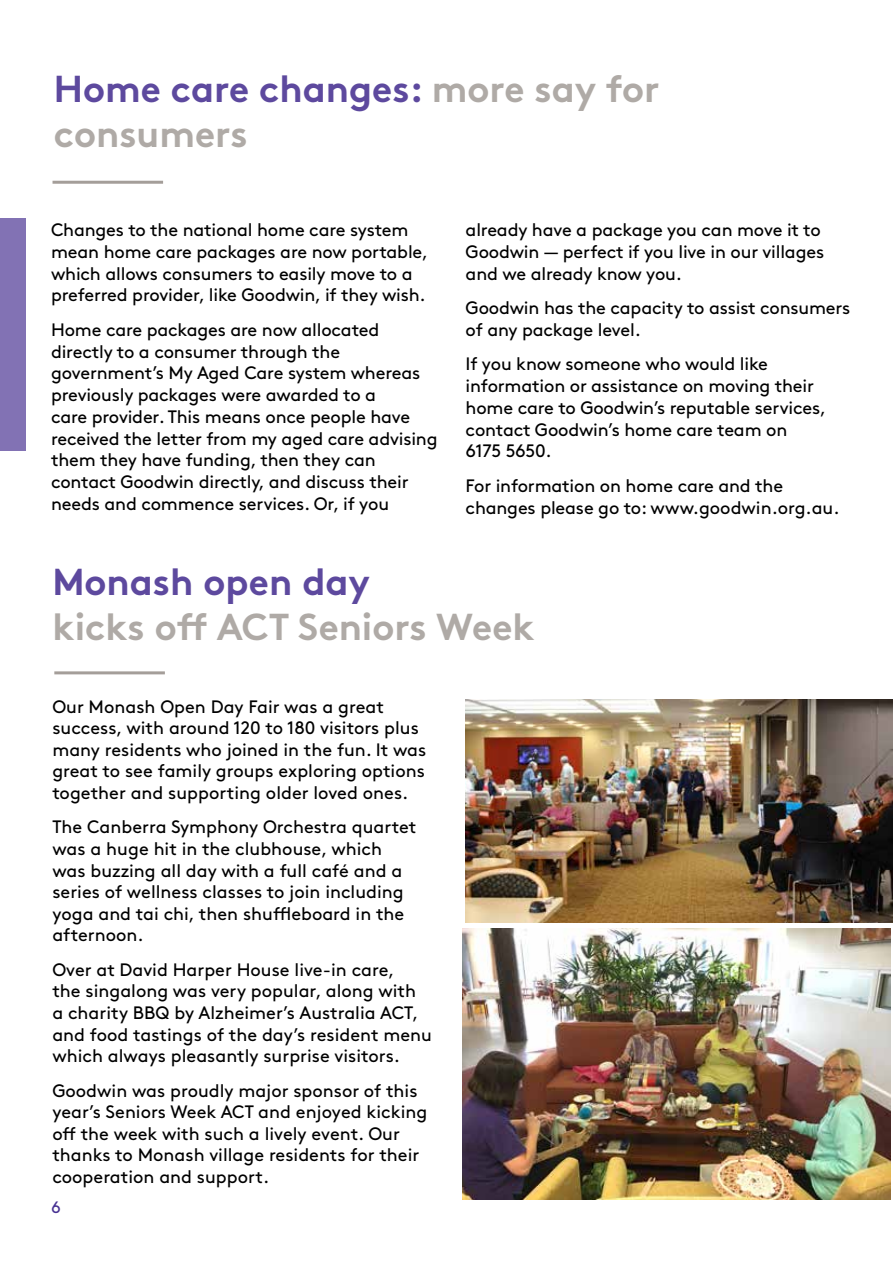
<style>
.page{position:relative;width:893px;height:1263px;background:#fff}
.page>*{position:absolute;margin:0;border:0;box-sizing:border-box;transform-origin:0 0}
.t1{font:700 37.5px/45px "Brown Std";color:#afaaa6}
.t2{font:700 37.5px "Brown Std";color:#5d499e}
.t3{font:18px/21.8px "Brown Std";letter-spacing:-.01em;color:#000}
.t4{font:16.5px "Brown Std";color:#473192}
.s1{color:#5d499e}
</style>
<div class="page">
<hr style="left:53px;top:181px;width:110px;height:3px;background:#a49e99">
<img style="left:466px;top:699px;width:426px;height:223px">
<hr style="left:54px;top:671px;width:111px;height:3px;background:#a49e99">
<img style="left:462px;top:929px;width:429px;height:270px">
<div style="left:0;top:218px;width:25px;height:233px;background:#8272b4"></div>
<h1 class="t1" style="left:54px;top:66px;width:607px"><span class="s1">Home care changes:</span> more say for consumers</h1>
<p class="t3" style="left:51px;top:219px;width:379px">Changes to the national home care system mean home care packages are now portable, which allows consumers to easily move to a preferred provider, like Goodwin, if they wish.</p>
<p class="t3" style="left:51px;top:319px;width:388px">Home care packages are now allocated directly to a consumer through the government’s My Aged Care system whereas previously packages were awarded to a<br>care provider. This means once people have received the letter from my aged care advising them they have funding, then they can contact Goodwin directly, and discuss their needs and commence services. Or, if you</p>
<p class="t3" style="left:466px;top:219px;width:360px">already have a package you can move it to<br>Goodwin — perfect if you live in our villages and we already know you.</p>
<p class="t3" style="left:466px;top:297px;width:386px">Goodwin has the capacity to assist consumers of any package level.</p>
<p class="t3" style="left:466px;top:353px;width:362px">If you know someone who would like information or assistance on moving their home care to Goodwin’s reputable services, contact Goodwin’s home care team on 6175 5650.</p>
<p class="t3" style="left:466px;top:475px;width:375px">For information on home care and the changes please go to: www.goodwin.org.au.</p>
<h1 class="t2" style="left:52px;top:559px;width:319px">Monash open day</h1>
<h1 class="t1" style="left:52px;top:605px;width:484px">kicks off ACT Seniors Week</h1>
<p class="t3" style="left:52px;top:696px;width:375px">Our Monash Open Day Fair was a great success, with around 120 to 180 visitors plus many residents who joined in the fun. It was great to see family groups exploring options together and supporting older loved ones.</p>
<p class="t3" style="left:52px;top:816px;width:366px">The Canberra Symphony Orchestra quartet was a huge hit in the clubhouse, which was buzzing all day with a full café and a series of wellness classes to join including yoga and tai chi, then shuffleboard in the afternoon.</p>
<p class="t3" style="left:52px;top:959px;width:381px">Over at David Harper House live-in care,<br>the singalong was very popular, along with<br>a charity BBQ by Alzheimer’s Australia ACT, and food tastings of the day’s resident menu which always pleasantly surprise visitors.</p>
<p class="t3" style="left:52px;top:1080px;width:376px">Goodwin was proudly major sponsor of this year’s Seniors Week ACT and enjoyed kicking off the week with such a lively event. Our thanks to Monash village residents for their cooperation and support.</p>
<p class="t4" style="left:51px;top:1198px;width:11px">6</p>
</div>
